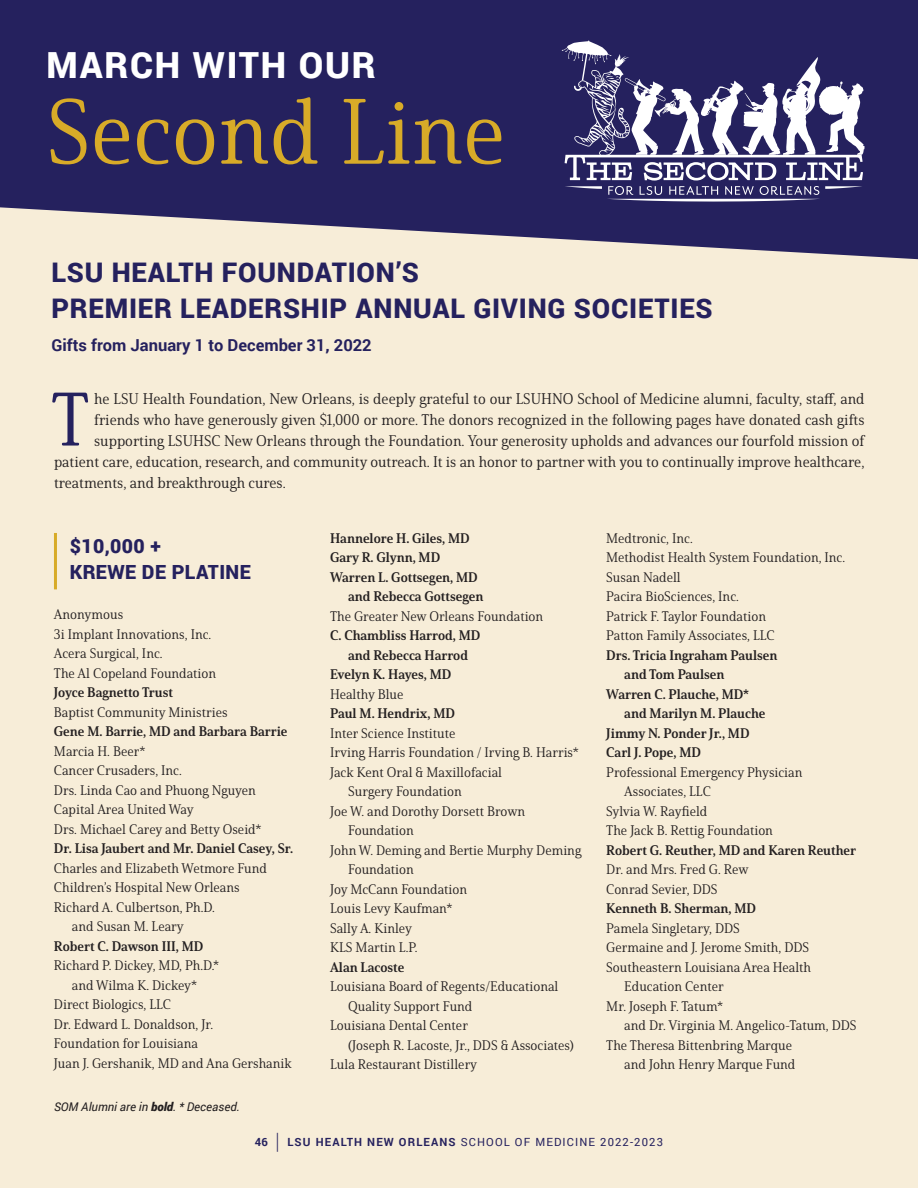
<style>
.page{position:relative;width:918px;height:1188px;background:#fff}
.page>*{position:absolute;margin:0;border:0;box-sizing:border-box;transform-origin:0 0}
.t1{font:90px "Solitas Serif Nor Reg";color:#d8ab28}
.t2{font:73.5px "Solitas Serif Nor Reg";color:#25215e}
.t3{font:900 36px "Roboto";letter-spacing:.05em;color:#fff}
.t4{font:900 27px/36px "Roboto";letter-spacing:.03em;color:#25215e}
.t5{font:900 19.5px/25.5px "Roboto";letter-spacing:.02em;color:#25215e}
.t6{font:700 16.5px "Roboto";color:#25215e}
.t7{font:15px "Solitas Serif Nor Reg";color:#231f20}
.t8{font:13.5px/19.5px "Solitas Serif Nor Reg";color:#231f20}
.t9{font:13.5px "Solitas Serif Nor Bol";color:#231f20}
.t10{font:italic 12px "Roboto";color:#231f20}
.t11{font:11.25px "Roboto";letter-spacing:.1em;color:#25215e}
.s1{font-weight:900}
.s2{font-weight:700}
.s3{font-size:22.5px}
</style>
<div class="page">
<div style="left:0;top:121px;width:918px;height:1067px;background:#f7edd8"></div>
<svg style="left:0;top:0;width:918px;height:259px;background:#3f3a6d"></svg>
<hr style="left:54px;top:533px;width:3px;height:56px;background:#d8ab28">
<svg style="left:562px;top:40px;width:303px;height:162px;background:#63608b"></svg>
<h3 class="t3" style="left:46px;top:40px;width:331px">MARCH WITH OUR</h3>
<h1 class="t1" style="left:46px;top:77px;width:460px">Second Line</h1>
<h3 class="t4" style="left:51px;top:253px;width:663px">LSU HEALTH FOUNDATION’S<br>PREMIER LEADERSHIP ANNUAL GIVING SOCIETIES</h3>
<p class="t6" style="left:51px;top:333px;width:322px">Gifts from January 1 to December 31, 2022</p>
<p class="t7" style="left:94px;top:389px;width:772px">he LSU Health Foundation, New Orleans, is deeply grateful to our LSUHNO School of Medicine alumni, faculty, staff, and</p>
<p class="t7" style="left:94px;top:410px;width:772px">friends who have generously given $1,000 or more. The donors recognized in the following pages have donated cash gifts</p>
<p class="t7" style="left:94px;top:431px;width:772px">supporting LSUHSC New Orleans through the Foundation. Your generosity upholds and advances our fourfold mission of</p>
<p class="t7" style="left:54px;top:452px;width:812px">patient care, education, research, and community outreach. It is an honor to partner with you to continually improve healthcare,</p>
<p class="t7" style="left:54px;top:473px;width:233px">treatments, and breakthrough cures.</p>
<h2 class="t2" style="left:51px;top:375px;width:40px">T</h2>
<h3 class="t5" style="left:70px;top:533px;width:183px">$10,000 +<br>KREWE DE PLATINE</h3>
<p class="t8" style="left:54px;top:605px;width:164px">Anonymous<br>3i Implant Innovations, Inc.<br>Acera Surgical, Inc.<br>The Al Copeland Foundation</p>
<p class="t9" style="left:54px;top:684px;width:121px">Joyce Bagnetto Trust</p>
<p class="t8" style="left:54px;top:702px;width:175px">Baptist Community Ministries</p>
<p class="t9" style="left:54px;top:723px;width:235px">Gene M. Barrie, MD and Barbara Barrie</p>
<p class="t8" style="left:54px;top:741px;width:209px">Marcia H. Beer*<br>Cancer Crusaders, Inc.<br>Drs. Linda Cao and Phuong Nguyen<br>Capital Area United Way<br>Drs. Michael Carey and Betty Oseid*</p>
<p class="t9" style="left:54px;top:840px;width:241px">Dr. Lisa Jaubert and Mr. Daniel Casey, Sr.</p>
<p class="t8" style="left:54px;top:858px;width:215px">Charles and Elizabeth Wetmore Fund</p>
<p class="t8" style="left:54px;top:878px;width:187px">Children’s Hospital New Orleans</p>
<p class="t8" style="left:54px;top:897px;width:162px">Richard A. Culbertson, Ph.D.</p>
<p class="t8" style="left:72px;top:917px;width:113px">and Susan M. Leary</p>
<p class="t9" style="left:54px;top:938px;width:151px">Robert C. Dawson III, MD</p>
<p class="t8" style="left:54px;top:956px;width:167px">Richard P. Dickey, MD, Ph.D.*</p>
<p class="t8" style="left:72px;top:975px;width:127px">and Wilma K. Dickey*</p>
<p class="t8" style="left:54px;top:995px;width:119px">Direct Biologics, LLC</p>
<p class="t8" style="left:54px;top:1014px;width:161px">Dr. Edward L. Donaldson, Jr.</p>
<p class="t8" style="left:54px;top:1034px;width:146px">Foundation for Louisiana</p>
<p class="t8" style="left:54px;top:1053px;width:239px">Juan J. Gershanik, MD and Ana Gershanik</p>
<p class="t10" style="left:54px;top:1098px;width:187px">SOM Alumni are in <span class="s1">bold</span>. * Deceased.</p>
<p class="t9" style="left:330px;top:530px;width:141px">Hannelore H. Giles, MD</p>
<p class="t9" style="left:330px;top:549px;width:112px">Gary R. Glynn, MD</p>
<p class="t9" style="left:330px;top:569px;width:149px">Warren L. Gottsegen, MD</p>
<p class="t9" style="left:348px;top:588px;width:137px">and Rebecca Gottsegen</p>
<p class="t8" style="left:330px;top:606px;width:215px">The Greater New Orleans Foundation</p>
<p class="t9" style="left:330px;top:627px;width:152px">C. Chambliss Harrod, MD</p>
<p class="t9" style="left:348px;top:647px;width:121px">and Rebecca Harrod</p>
<p class="t9" style="left:330px;top:666px;width:123px">Evelyn K. Hayes, MD</p>
<p class="t8" style="left:330px;top:684px;width:75px">Healthy Blue</p>
<p class="t9" style="left:330px;top:705px;width:126px">Paul M. Hendrix, MD</p>
<p class="t8" style="left:330px;top:723px;width:127px">Inter Science Institute</p>
<p class="t8" style="left:330px;top:743px;width:250px">Irving Harris Foundation / Irving B. Harris*</p>
<p class="t8" style="left:330px;top:762px;width:173px">Jack Kent Oral &amp; Maxillofacial</p>
<p class="t8" style="left:348px;top:782px;width:115px">Surgery Foundation</p>
<p class="t8" style="left:330px;top:801px;width:197px">Joe W. and Dorothy Dorsett Brown</p>
<p class="t8" style="left:348px;top:821px;width:67px">Foundation</p>
<p class="t8" style="left:330px;top:840px;width:253px">John W. Deming and Bertie Murphy Deming</p>
<p class="t8" style="left:348px;top:860px;width:67px">Foundation</p>
<p class="t8" style="left:330px;top:879px;width:139px">Joy McCann Foundation</p>
<p class="t8" style="left:330px;top:899px;width:124px">Louis Levy Kaufman*</p>
<p class="t8" style="left:330px;top:918px;width:83px">Sally A. Kinley</p>
<p class="t8" style="left:330px;top:938px;width:89px">KLS Martin L.P.</p>
<p class="t9" style="left:330px;top:959px;width:76px">Alan Lacoste</p>
<p class="t8" style="left:330px;top:977px;width:230px">Louisiana Board of Regents/Educational</p>
<p class="t8" style="left:348px;top:996px;width:126px">Quality Support Fund</p>
<p class="t8" style="left:330px;top:1016px;width:139px">Louisiana Dental Center</p>
<p class="t8" style="left:348px;top:1035px;width:227px">(Joseph R. Lacoste, Jr., DDS &amp; Associates)</p>
<p class="t8" style="left:330px;top:1055px;width:149px">Lula Restaurant Distillery</p>
<p class="t8" style="left:606px;top:528px;width:240px">Medtronic, Inc.<br>Methodist Health System Foundation, Inc.<br>Susan Nadell<br>Pacira BioSciences, Inc.<br>Patrick F. Taylor Foundation<br>Patton Family Associates, LLC</p>
<p class="t9" style="left:606px;top:647px;width:173px">Drs. Tricia Ingraham Paulsen</p>
<p class="t9" style="left:624px;top:666px;width:102px">and Tom Paulsen</p>
<p class="t9" style="left:606px;top:686px;width:144px">Warren C. Plauche, MD*</p>
<p class="t9" style="left:624px;top:705px;width:143px">and Marilyn M. Plauche</p>
<p class="t9" style="left:606px;top:725px;width:145px">Jimmy N. Ponder Jr., MD</p>
<p class="t9" style="left:606px;top:744px;width:96px">Carl J. Pope, MD</p>
<p class="t8" style="left:606px;top:762px;width:198px">Professional Emergency Physician</p>
<p class="t8" style="left:624px;top:782px;width:88px">Associates, LLC</p>
<p class="t8" style="left:606px;top:801px;width:103px">Sylvia W. Rayfield</p>
<p class="t8" style="left:606px;top:821px;width:168px">The Jack B. Rettig Foundation</p>
<p class="t9" style="left:606px;top:842px;width:251px">Robert G. Reuther, MD and Karen Reuther</p>
<p class="t8" style="left:606px;top:860px;width:144px">Dr. and Mrs. Fred G. Rew<br>Conrad Sevier, DDS</p>
<p class="t9" style="left:606px;top:900px;width:151px">Kenneth B. Sherman, MD</p>
<p class="t8" style="left:606px;top:918px;width:135px">Pamela Singletary, DDS</p>
<p class="t8" style="left:606px;top:938px;width:204px">Germaine and J. Jerome Smith, DDS</p>
<p class="t8" style="left:606px;top:957px;width:206px">Southeastern Louisiana Area Health</p>
<p class="t8" style="left:624px;top:977px;width:101px">Education Center</p>
<p class="t8" style="left:606px;top:996px;width:118px">Mr. Joseph F. Tatum*</p>
<p class="t8" style="left:624px;top:1016px;width:234px">and Dr. Virginia M. Angelico-Tatum, DDS</p>
<p class="t8" style="left:606px;top:1035px;width:187px">The Theresa Bittenbring Marque</p>
<p class="t8" style="left:624px;top:1055px;width:173px">and John Henry Marque Fund</p>
<p class="t11" style="left:255px;top:1134px;width:410px"><span class="s2">46</span> <span class="s3">|</span> <span class="s2">LSU HEALTH NEW ORLEANS</span> SCHOOL OF MEDICINE 2022-2023</p>
</div>
